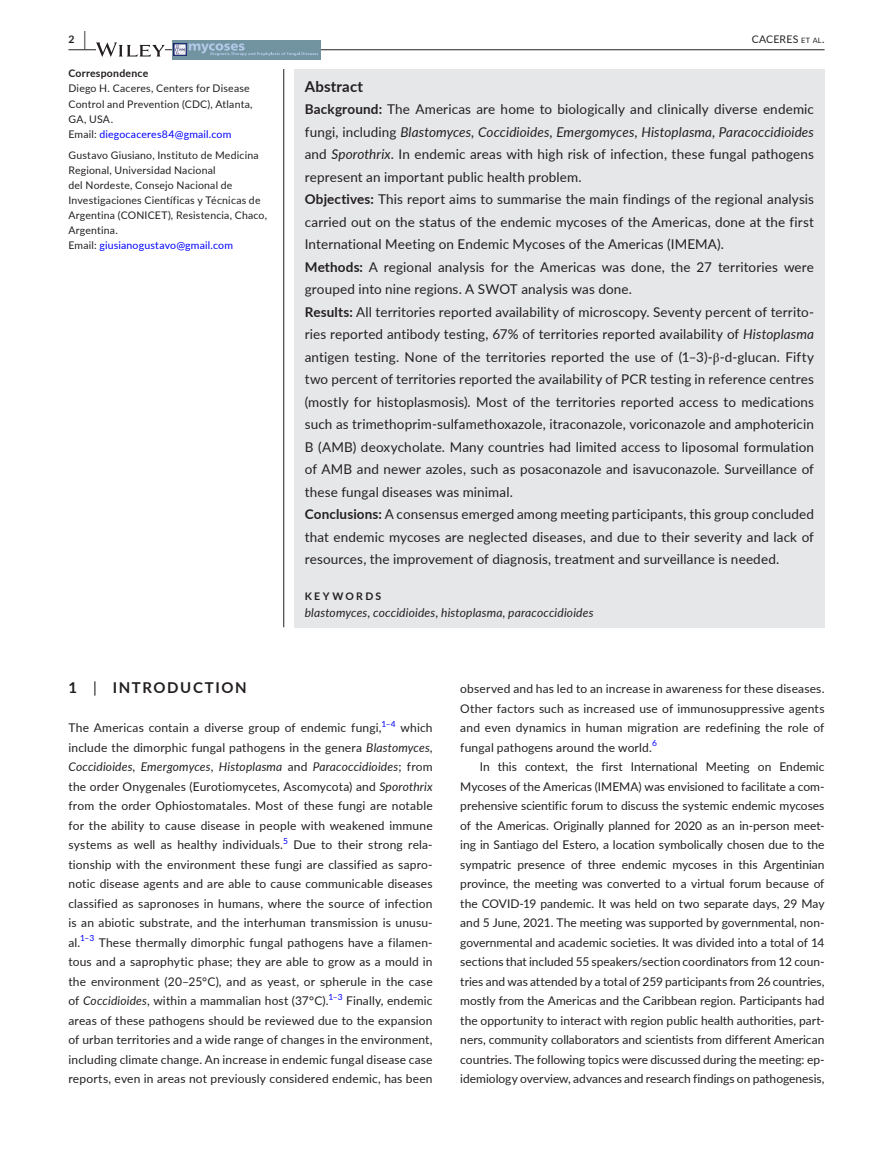
<style>
.page{position:relative;width:893px;height:1174px;background:#fff}
.page>*{position:absolute;margin:0;border:0;box-sizing:border-box;transform-origin:0 0}
.t1{font:700 15px "Lato";letter-spacing:.1em;color:#231f20}
.t2{font:700 15px "Lato";letter-spacing:.015em;color:#231f20}
.t3{font:13.5px/22.5px "Lato";letter-spacing:.01em;color:#231f20}
.t4{font:12px/19.5px "Lato";letter-spacing:.015em;color:#231f20;text-align:justify}
.t5{font:italic 12px "Lato";letter-spacing:.015em;color:#231f20}
.t6{font:10.5px/15px "Lato";letter-spacing:.02em;color:#231f20}
.t7{font:700 10.5px "Lato";letter-spacing:.02em;color:#231f20}
.t8{font:700 10.5px "Lato";letter-spacing:.22em;color:#231f20}
.t9{font:8.4px "Lato";color:#00f}
.s1{font-size:19.5px}
.s2{font-size:7.35px}
.s3{color:#00f}
.s4{font-weight:700}
.s5{font-style:italic}
.s6{font-family:"STIX"}
.s7{font-style:normal}
.s8{font-weight:400}
</style>
<div class="page">
<hr style="left:68px;top:49px;width:756px;height:1px;background:#231f20">
<svg style="left:96px;top:42px;width:69px;height:15px"></svg>
<div style="left:172px;top:40px;width:149px;height:20px;background:#7294a1"></div>
<svg style="left:174px;top:43px;width:144px;height:13px"></svg>
<div style="left:294px;top:69px;width:530px;height:558px;background:#e6e7e9"></div>
<hr style="left:283px;top:69px;width:1px;height:558px;background:#231f20">
<p class="t7" style="left:68px;top:31px;width:19px">2 <span class="s1">|</span></p>
<p class="t6" style="left:752px;top:31px;width:74px">CACERES <span class="s2">et al</span>.</p>
<p class="t7" style="left:68px;top:66px;width:81px">Correspondence</p>
<p class="t6" style="left:68px;top:81px;width:186px">Diego H. Caceres, Centers for Disease<br>Control and Prevention (CDC), Atlanta,<br>GA, USA.<br>Email: <span class="s3">diegocaceres84@gmail.com</span></p>
<p class="t6" style="left:68px;top:147px;width:200px">Gustavo Giusiano, Instituto de Medicina Regional, Universidad Nacional<br>del Nordeste, Consejo Nacional de Investigaciones Científicas y Técnicas de Argentina (CONICET), Resistencia, Chaco, Argentina.<br>Email: <span class="s3">giusianogustavo@gmail.com</span></p>
<p class="t2" style="left:305px;top:75px;width:60px">Abstract</p>
<p class="t3" style="left:305px;top:97px;width:511px"><span class="s4">Background:</span> The Americas are home to biologically and clinically diverse endemic fungi, including <span class="s5">Blastomyces, Coccidioides</span>, <span class="s5">Emergomyces</span>, <span class="s5">Histoplasma, Paracoccidioides </span>and <span class="s5">Sporothrix</span>. In endemic areas with high risk of infection, these fungal pathogens represent an important public health problem.<br><span class="s4">Objectives:</span> This report aims to summarise the main findings of the regional analysis carried out on the status of the endemic mycoses of the Americas, done at the first International Meeting on Endemic Mycoses of the Americas (IMEMA).<br><span class="s4">Methods:</span> A regional analysis for the Americas was done, the 27 territories were grouped into nine regions. A SWOT analysis was done.<br><span class="s4">Results:</span> All territories reported availability of microscopy. Seventy percent of territo&shy;ries reported antibody testing, 67% of territories reported availability of <span class="s5">Histoplasma </span>antigen testing. None of the territories reported the use of (1–3)-<span class="s6">β</span>-d-glucan. Fifty two percent of territories reported the availability of PCR testing in reference centres (mostly for histoplasmosis). Most of the territories reported access to medications such as trimethoprim-sulfamethoxazole, itraconazole, voriconazole and amphotericin B (AMB) deoxycholate. Many countries had limited access to liposomal formulation of AMB and newer azoles, such as posaconazole and isavuconazole. Surveillance of these fungal diseases was minimal.<br><span class="s4">Conclusions:</span> A consensus emerged among meeting participants, this group concluded that endemic mycoses are neglected diseases, and due to their severity and lack of resources, the improvement of diagnosis, treatment and surveillance is needed.</p>
<p class="t8" style="left:305px;top:589px;width:78px">KEYWORDS</p>
<p class="t5" style="left:305px;top:604px;width:290px">blastomyces<span class="s7">,</span> coccidioides<span class="s7">,</span> histoplasma<span class="s7">,</span> paracoccidioides</p>
<p class="t1" style="left:68px;top:677px;width:180px">1 <span class="s8">|</span> INTRODUCTION</p>
<p class="t4" style="left:68px;top:717px;width:315px">The Americas contain a diverse group of endemic fungi,</p>
<p class="t9" style="left:381px;top:718px;width:16px">1–4</p>
<p class="t4" style="left:68px;top:717px;width:366px;text-indent:332px">which include the dimorphic fungal pathogens in the genera <span class="s5">Blastomyces</span>, <span class="s5">Coccidioides</span>, <span class="s5">Emergomyces</span>, <span class="s5">Histoplasma</span> and <span class="s5">Paracoccidioides</span>; from the order Onygenales (Eurotiomycetes, Ascomycota) and <span class="s5">Sporothrix </span>from the order Ophiostomatales. Most of these fungi are notable for the ability to cause disease in people with weakened immune systems as well as healthy individuals.<sup>5</sup> Due to their strong rela&shy;tionship with the environment these fungi are classified as sapro&shy;notic disease agents and are able to cause communicable diseases classified as sapronoses in humans, where the source of infection is an abiotic substrate, and the interhuman transmission is unusu&shy;al.</p>
<p class="t9" style="left:80px;top:932px;width:16px">1–3</p>
<p class="t4" style="left:68px;top:932px;width:366px;text-indent:30px">These thermally dimorphic fungal pathogens have a filamen&shy;tous and a saprophytic phase; they are able to grow as a mould in the environment (20–25°C), and as yeast, or spherule in the case of <span class="s5">Coccidioides</span>, within a mammalian host (37°C).<sup>1–3</sup> Finally, endemic areas of these pathogens should be reviewed due to the expansion of urban territories and a wide range of changes in the environment, including climate change. An increase in endemic fungal disease case reports, even in areas not previously considered endemic, has been</p>
<p class="t4" style="left:460px;top:678px;width:366px">observed and has led to an increase in awareness for these diseases.<br>Other factors such as increased use of immunosuppressive agents and even dynamics in human migration are redefining the role of fungal pathogens around the world.</p>
<p class="t9" style="left:652px;top:737px;width:6px">6</p>
<p class="t4" style="left:460px;top:756px;width:366px;text-indent:20px">In this context, the first International Meeting on Endemic Mycoses of the Americas (IMEMA) was envisioned to facilitate a com&shy;prehensive scientific forum to discuss the systemic endemic mycoses of the Americas. Originally planned for 2020 as an in-person meet&shy;ing in Santiago del Estero, a location symbolically chosen due to the sympatric presence of three endemic mycoses in this Argentinian province, the meeting was converted to a virtual forum because of the COVID-19 pandemic. It was held on two separate days, 29 May and 5 June, 2021. The meeting was supported by governmental, non&shy;governmental and academic societies. It was divided into a total of 14 sections that included 55 speakers/section coordinators from 12 coun&shy;tries and was attended by a total of 259 participants from 26 countries, mostly from the Americas and the Caribbean region. Participants had the opportunity to interact with region public health authorities, part&shy;ners, community collaborators and scientists from different American countries. The following topics were discussed during the meeting: ep&shy;idemiology overview, advances and research findings on pathogenesis,</p>
</div>
